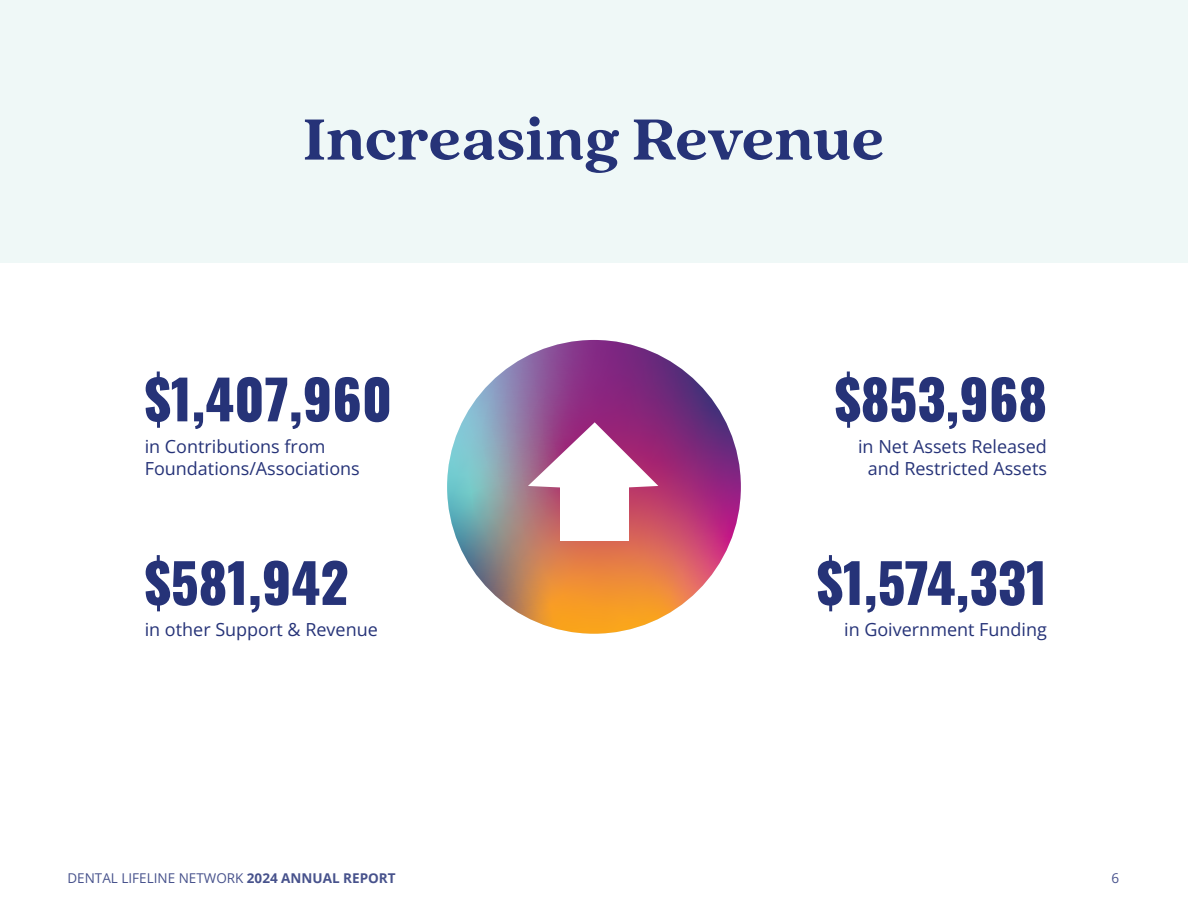
<style>
.page{position:relative;width:1188px;height:918px;background:#fff}
.page>*{position:absolute;margin:0;border:0;box-sizing:border-box;transform-origin:0 0}
.Headline{font:800 64.5px "Quincy CF";letter-spacing:-.005em;color:#263378}
.Data_Point_Blue{font:800 54px "Oswald";color:#263378}
.Data_Point_Subtext{font:18px/22.5px "Open Sans";color:#263378}
.t1{font:13.5px "Open Sans";color:#47528c}
.s1{font-weight:700}
</style>
<div class="page">
<img style="left:447px;top:340px;width:294px;height:294px;border-radius:147px">
<div style="left:0;top:0;width:1188px;height:262px;background:#eff8f7"></div>
<div style="left:560px;top:458px;width:68px;height:83px;background:#fff"></div>
<svg style="left:528px;top:422px;width:130px;height:67px"></svg>
<p class="Headline" style="left:303px;top:94px;width:584px">Increasing Revenue</p>
<p class="Data_Point_Blue" style="left:145px;top:371px;width:249px">$1,407,960</p>
<p class="Data_Point_Subtext" style="left:145px;top:435px;width:217px">in Contributions from<br>Foundations/Associations</p>
<p class="Data_Point_Blue" style="left:145px;top:555px;width:205px">$581,942</p>
<p class="Data_Point_Subtext" style="left:145px;top:618px;width:235px">in other Support &amp; Revenue</p>
<p class="Data_Point_Blue" style="left:835px;top:371px;width:214px">$853,968</p>
<p class="Data_Point_Subtext" style="left:858px;top:435px;width:190px;text-align:center">in Net Assets Released and Restricted Assets</p>
<p class="Data_Point_Blue" style="left:817px;top:555px;width:232px">$1,574,331</p>
<p class="Data_Point_Subtext" style="left:844px;top:618px;width:204px">in Goivernment Funding</p>
<p class="t1" style="left:68px;top:869px;width:330px">DENTAL LIFELINE NETWORK <span class="s1">2024 ANNUAL REPORT</span></p>
<p class="t1" style="left:1111px;top:869px;width:9px">6</p>
</div>
